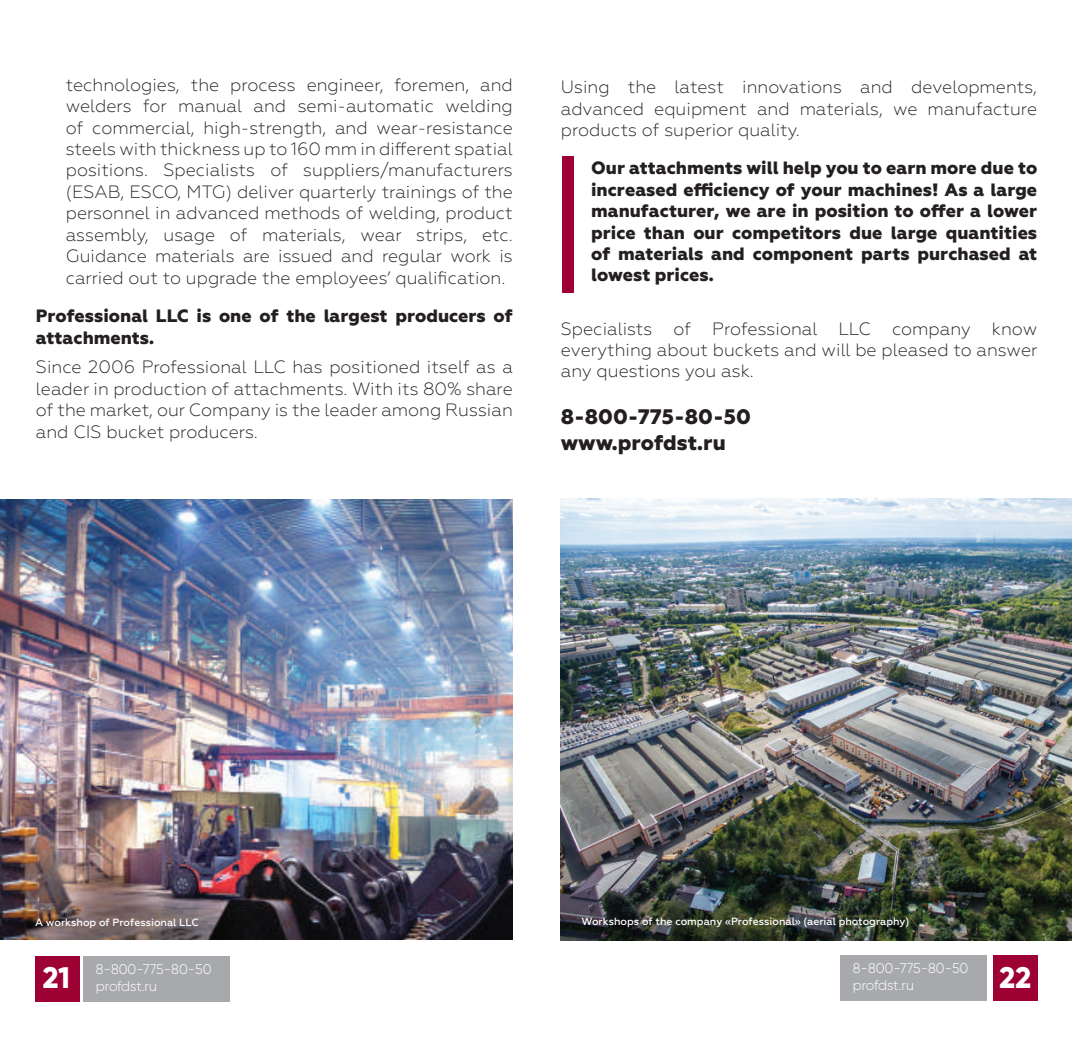
<style>
.page{position:relative;width:1072px;height:1047px;background:#fff}
.page>*{position:absolute;margin:0;border:0;box-sizing:border-box;transform-origin:0 0}
.t1{font:800 29.75px "Gilroy";color:#fff}
.t2{font:800 21px/25.2px "Geometria";color:#231f20}
.t3{font:300 17.85px/21.3px "Geometria";color:#231f20;text-align:justify}
.t4{font:800 17.85px/21.3px "Geometria";color:#231f20}
.t5{font:300 14px/16.8px "Gilroy";color:#fff}
.t6{font:500 10.5px "Geometria";color:#fff}
</style>
<div class="page">
<div style="left:35px;top:956px;width:44px;height:45px;background:#9e0133"></div>
<div style="left:992px;top:955px;width:45px;height:46px;background:#9e0133"></div>
<div style="left:84px;top:956px;width:146px;height:45px;background:#a8a9ad"></div>
<div style="left:840px;top:955px;width:147px;height:46px;background:#a8a9ad"></div>
<div style="left:562px;top:156px;width:11px;height:137px;background:#9e0133"></div>
<img style="left:0;top:499px;width:512px;height:440px">
<img style="left:561px;top:499px;width:510px;height:441px">
<p class="t3" style="left:66px;top:74px;width:448px">technologies, the process engineer, foremen, and welders for manual and semi-automatic welding of commercial, high-strength, and wear-resistance steels with thickness up to 160 mm in different spatial positions. Specialists of suppliers/manufacturers (ESAB, ESCO, MTG) deliver quarterly trainings of the personnel in advanced methods of welding, product assembly, usage of materials, wear strips, etc.<br>Guidance materials are issued and regular work is carried out to upgrade the employees’ qualification.</p>
<p class="t4" style="left:36px;top:306px;width:478px">Professional LLC is one of the largest producers of attachments.</p>
<p class="t3" style="left:36px;top:356px;width:478px">Since 2006 Professional LLC has positioned itself as a leader in production of attachments. With its 80% share of the market, our Company is the leader among Russian and CIS bucket producers.</p>
<p class="t3" style="left:561px;top:76px;width:478px">Using the latest innovations and developments, advanced equipment and materials, we manufacture products of superior quality.</p>
<p class="t4" style="left:591px;top:158px;width:448px;text-align:justify">Our attachments will help you to earn more due to increased efficiency of your machines! As a large manufacturer, we are in position to offer a lower price than our competitors due large quantities of materials and component parts purchased at lowest prices.</p>
<p class="t3" style="left:561px;top:318px;width:478px">Specialists of Professional LLC company know everything about buckets and will be pleased to answer any questions you ask.</p>
<p class="t2" style="left:561px;top:405px;width:192px">8-800-775-80-50 www.profdst.ru</p>
<p class="t6" style="left:35px;top:916px;width:165px">A workshop of Professional LLC</p>
<p class="t6" style="left:581px;top:915px;width:329px">Workshops of the company «Professional» (aerial photography)</p>
<p class="t5" style="left:96px;top:960px;width:117px">8-800-775-80-50 profdst.ru</p>
<p class="t5" style="left:852px;top:960px;width:117px">8-800-775-80-50 profdst.ru</p>
<h1 class="t1" style="left:43px;top:958px;width:29px">21</h1>
<h1 class="t1" style="left:999px;top:958px;width:33px">22</h1>
</div>
